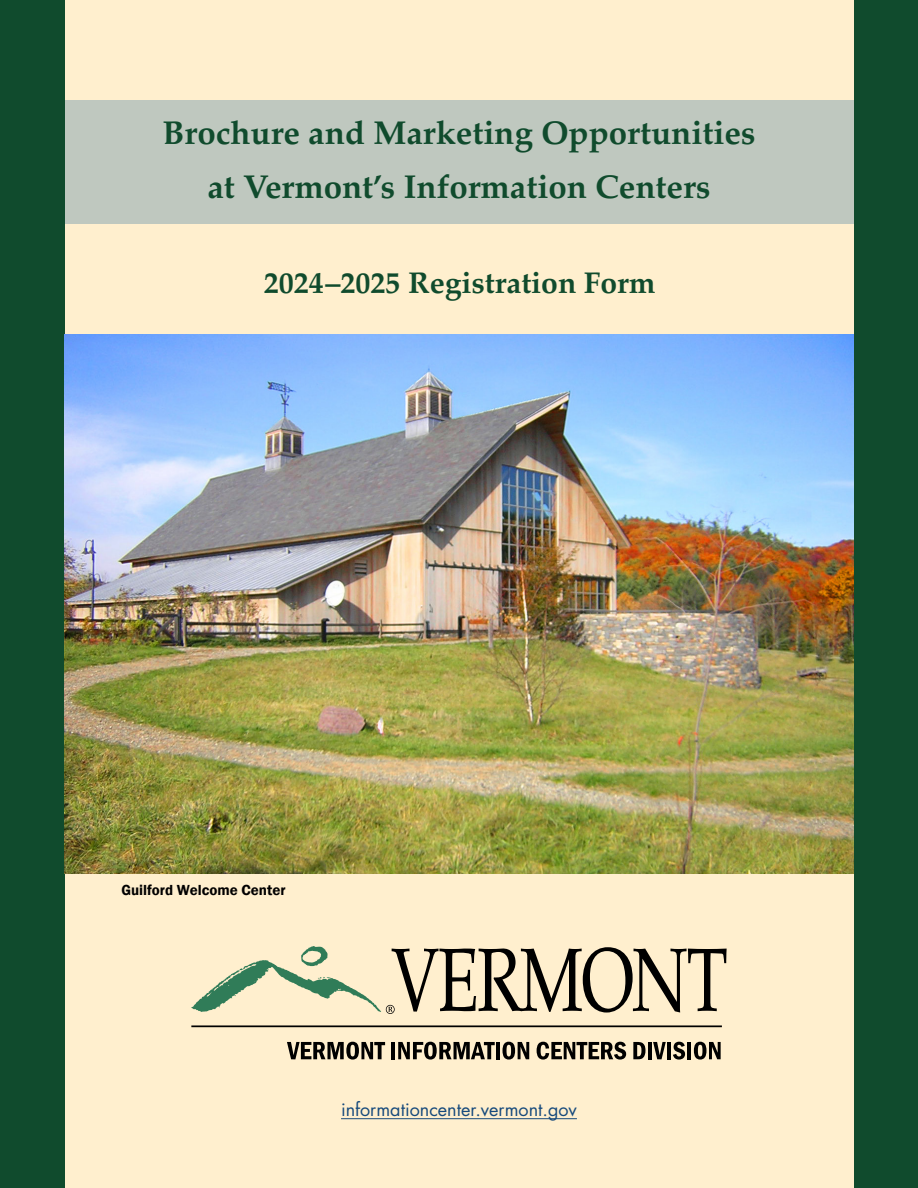
<style>
.page{position:relative;width:918px;height:1188px;background:#104b2d}
.page>*{position:absolute;margin:0;border:0;box-sizing:border-box;transform-origin:0 0}
.t1{font:700 33px/54px "Palatino";color:#104b2d;text-align:center}
.t2{font:700 30px "Palatino";color:#104b2d}
.t3{font:18px "Futura";color:#174a7c}
.t4{font:600 15px "Franklin Gothic";color:#000}
</style>
<div class="page">
<div style="left:65px;top:0;width:788px;height:1188px;background:#ffefce"></div>
<div style="left:65px;top:100px;width:788px;height:70px;background:#bfc8bf"></div>
<div style="left:65px;top:154px;width:788px;height:70px;background:#bfc8bf"></div>
<hr style="left:341px;top:1118px;width:236px;height:1px;background:#174a7c">
<img style="left:65px;top:335px;width:789px;height:538px">
<svg style="left:191px;top:946px;width:536px;height:68px"></svg>
<svg style="left:287px;top:1042px;width:98px;height:18px"></svg>
<hr style="left:391px;top:1042px;width:4px;height:17px;background:#000">
<svg style="left:398px;top:1042px;width:97px;height:18px"></svg>
<hr style="left:496px;top:1042px;width:4px;height:17px;background:#000">
<svg style="left:503px;top:1042px;width:26px;height:18px"></svg>
<svg style="left:537px;top:1042px;width:89px;height:18px"></svg>
<svg style="left:633px;top:1042px;width:12px;height:17px"></svg>
<hr style="left:648px;top:1042px;width:4px;height:17px;background:#000">
<svg style="left:653px;top:1042px;width:13px;height:17px"></svg>
<hr style="left:667px;top:1042px;width:4px;height:17px;background:#000">
<svg style="left:673px;top:1042px;width:12px;height:18px"></svg>
<hr style="left:687px;top:1042px;width:4px;height:17px;background:#000">
<svg style="left:694px;top:1042px;width:27px;height:18px"></svg>
<hr style="left:191px;top:1025px;width:531px;height:2px;background:#000">
<p class="t1" style="left:163px;top:105px;width:595px">Brochure and Marketing Opportunities at Vermont’s Information Centers</p>
<p class="t2" style="left:264px;top:257px;width:393px">2024–2025 Registration Form</p>
<p class="t4" style="left:122px;top:881px;width:166px">Guilford Welcome Center</p>
<p class="t3" style="left:341px;top:1097px;width:237px">informationcenter.vermont.gov</p>
</div>
